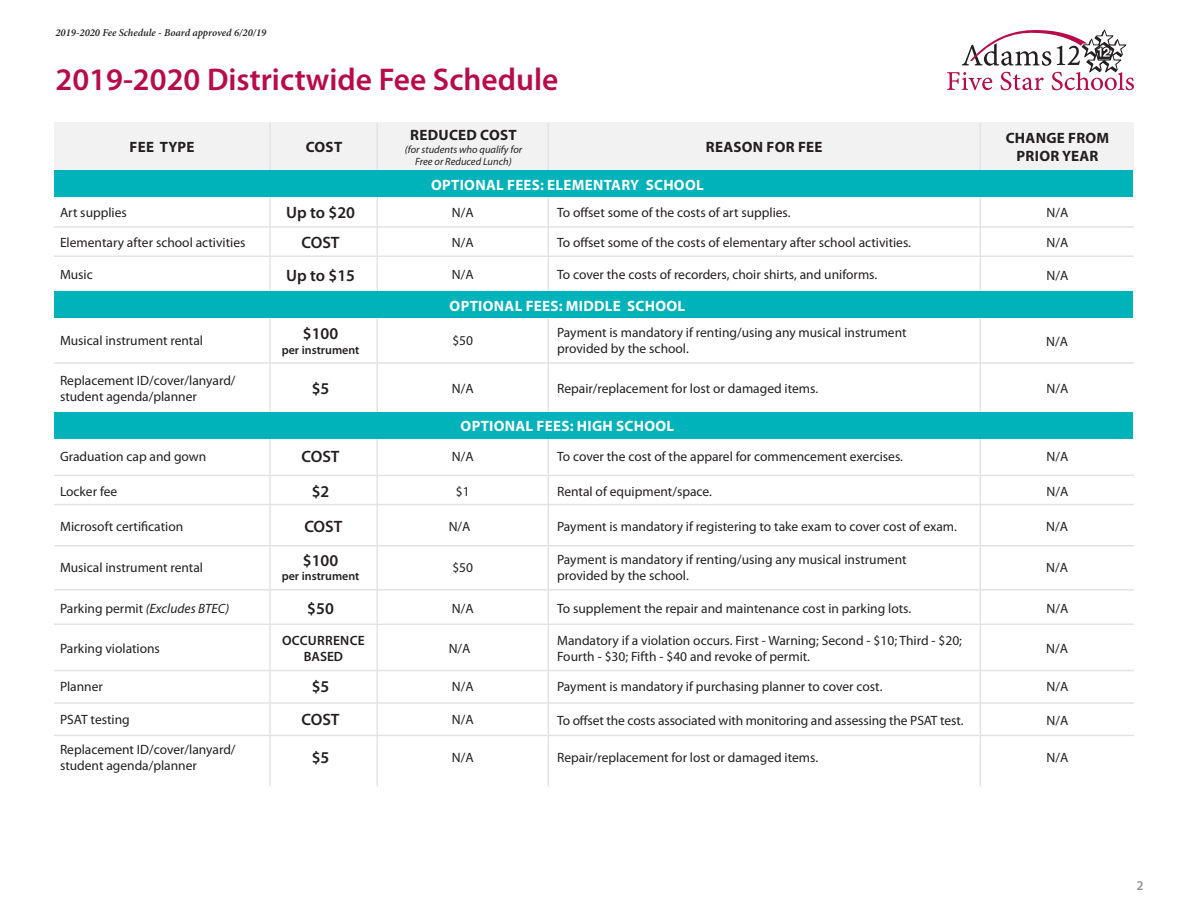
<style>
.page{position:relative;width:1188px;height:918px;background:#fff}
.page>*{position:absolute;margin:0;border:0;box-sizing:border-box;transform-origin:0 0}
.t1{font:600 31.5px "Myriad Pro";color:#b80b4a}
.t2{font:600 16.5px "Myriad Pro";color:#231f20}
.t3{font:700 15px "Myriad Pro";letter-spacing:.02em;color:#fff}
.t4{font:700 15px/18px "Myriad Pro";letter-spacing:.02em;color:#231f20;text-align:center}
.t5{font:13.5px/16.2px "Myriad Pro";color:#231f20}
.t6{font:italic 13.5px "Myriad Pro";color:#231f20}
.t7{font:600 13.5px "Myriad Pro";letter-spacing:.02em;color:#231f20}
.t8{font:600 12px "Myriad Pro";color:#231f20}
.t9{font:italic 10.5px/12.6px "Myriad Pro";color:#231f20;text-align:center}
.t10{font:italic 600 10.5px "Minion Pro";color:#231f20}
.s1{font-style:normal}
</style>
<div class="page">
<div style="left:55px;top:122px;width:1079px;height:49px;background:#f1f2f1"></div>
<hr style="left:269px;top:123px;width:2px;height:664px;background:#e2e4e2">
<hr style="left:376px;top:123px;width:2px;height:664px;background:#e2e4e2">
<hr style="left:548px;top:123px;width:1px;height:664px;background:#e2e4e2">
<hr style="left:980px;top:123px;width:1px;height:664px;background:#e2e4e2">
<svg style="left:947px;top:30px;width:187px;height:60px"></svg>
<div style="left:55px;top:292px;width:1078px;height:26px;background:#00b2b9"></div>
<div style="left:55px;top:171px;width:1078px;height:26px;background:#00b2b9"></div>
<div style="left:55px;top:412px;width:1078px;height:26px;background:#00b2b9"></div>
<hr style="left:54px;top:504px;width:1080px;height:1px;background:#e2e4e2">
<hr style="left:54px;top:255px;width:1080px;height:2px;background:#e2e4e2">
<hr style="left:54px;top:226px;width:1080px;height:2px;background:#e2e4e2">
<hr style="left:54px;top:362px;width:1080px;height:2px;background:#e2e4e2">
<hr style="left:54px;top:589px;width:1080px;height:2px;background:#e2e4e2">
<hr style="left:54px;top:475px;width:1080px;height:1px;background:#e2e4e2">
<hr style="left:54px;top:545px;width:1080px;height:2px;background:#e2e4e2">
<hr style="left:54px;top:624px;width:1080px;height:1px;background:#e2e4e2">
<hr style="left:54px;top:670px;width:1080px;height:1px;background:#e2e4e2">
<hr style="left:54px;top:735px;width:1080px;height:1px;background:#e2e4e2">
<hr style="left:54px;top:702px;width:1080px;height:2px;background:#e2e4e2">
<p class="t10" style="left:56px;top:27px;width:212px">2019-2020 Fee Schedule - Board approved 6/20/19</p>
<h1 class="t1" style="left:56px;top:62px;width:504px">2019-2020 Districtwide Fee Schedule</h1>
<p class="t4" style="left:410px;top:126px;width:108px">REDUCED COST</p>
<p class="t9" style="left:405px;top:143px;width:119px">(for students who qualify for<br>Free or Reduced Lunch)</p>
<p class="t4" style="left:129px;top:139px;width:67px">FEE TYPE</p>
<p class="t4" style="left:306px;top:139px;width:38px">COST</p>
<p class="t4" style="left:706px;top:139px;width:118px">REASON FOR FEE</p>
<p class="t4" style="left:1006px;top:130px;width:105px">CHANGE FROM<br>PRIOR YEAR</p>
<p class="t3" style="left:431px;top:177px;width:274px">OPTIONAL FEES: ELEMENTARY SCHOOL</p>
<p class="t5" style="left:60px;top:204px;width:68px">Art supplies</p>
<p class="t2" style="left:286px;top:203px;width:71px">Up to $20</p>
<p class="t5" style="left:452px;top:204px;width:23px">N/A</p>
<p class="t5" style="left:557px;top:204px;width:235px">To offset some of the costs of art supplies.</p>
<p class="t5" style="left:1047px;top:204px;width:23px">N/A</p>
<p class="t5" style="left:60px;top:234px;width:187px">Elementary after school activities</p>
<p class="t5" style="left:60px;top:267px;width:34px">Music</p>
<p class="t2" style="left:302px;top:233px;width:40px">COST</p>
<p class="t2" style="left:286px;top:266px;width:71px">Up to $15</p>
<p class="t5" style="left:452px;top:234px;width:23px">N/A</p>
<p class="t5" style="left:452px;top:267px;width:23px">N/A</p>
<p class="t5" style="left:557px;top:234px;width:355px">To offset some of the costs of elementary after school activities.</p>
<p class="t5" style="left:557px;top:267px;width:322px">To cover the costs of recorders, choir shirts, and uniforms.</p>
<p class="t5" style="left:1047px;top:234px;width:23px">N/A</p>
<p class="t5" style="left:1047px;top:267px;width:23px">N/A</p>
<p class="t3" style="left:450px;top:297px;width:237px">OPTIONAL FEES: MIDDLE SCHOOL</p>
<p class="t5" style="left:60px;top:333px;width:145px">Musical instrument rental</p>
<p class="t2" style="left:303px;top:325px;width:37px">$100</p>
<p class="t8" style="left:282px;top:343px;width:79px">per instrument</p>
<p class="t5" style="left:452px;top:333px;width:22px">$50</p>
<p class="t5" style="left:557px;top:325px;width:351px">Payment is mandatory if renting/using any musical instrument provided by the school.</p>
<p class="t5" style="left:1046px;top:333px;width:23px">N/A</p>
<p class="t5" style="left:60px;top:373px;width:177px">Replacement ID/cover/lanyard/ student agenda/planner</p>
<p class="t2" style="left:312px;top:379px;width:19px">$5</p>
<p class="t5" style="left:452px;top:381px;width:23px">N/A</p>
<p class="t5" style="left:557px;top:381px;width:263px">Repair/replacement for lost or damaged items.</p>
<p class="t5" style="left:1047px;top:381px;width:23px">N/A</p>
<p class="t3" style="left:461px;top:417px;width:215px">OPTIONAL FEES: HIGH SCHOOL</p>
<p class="t5" style="left:60px;top:448px;width:148px">Graduation cap and gown</p>
<p class="t2" style="left:302px;top:447px;width:40px">COST</p>
<p class="t5" style="left:452px;top:448px;width:23px">N/A</p>
<p class="t5" style="left:557px;top:448px;width:347px">To cover the cost of the apparel for commencement exercises.</p>
<p class="t5" style="left:1047px;top:448px;width:23px">N/A</p>
<p class="t5" style="left:60px;top:483px;width:59px">Locker fee</p>
<p class="t2" style="left:312px;top:482px;width:19px">$2</p>
<p class="t5" style="left:456px;top:483px;width:15px">$1</p>
<p class="t5" style="left:557px;top:483px;width:156px">Rental of equipment/space.</p>
<p class="t5" style="left:1047px;top:483px;width:23px">N/A</p>
<p class="t5" style="left:60px;top:518px;width:125px">Microsoft certification</p>
<p class="t2" style="left:304px;top:517px;width:40px">COST</p>
<p class="t5" style="left:449px;top:518px;width:23px">N/A</p>
<p class="t5" style="left:557px;top:518px;width:401px">Payment is mandatory if registering to take exam to cover cost of exam.</p>
<p class="t5" style="left:1046px;top:518px;width:23px">N/A</p>
<p class="t5" style="left:60px;top:560px;width:145px">Musical instrument rental</p>
<p class="t2" style="left:303px;top:551px;width:37px">$100</p>
<p class="t8" style="left:282px;top:570px;width:79px">per instrument</p>
<p class="t5" style="left:452px;top:560px;width:22px">$50</p>
<p class="t5" style="left:557px;top:552px;width:351px">Payment is mandatory if renting/using any musical instrument provided by the school.</p>
<p class="t5" style="left:1046px;top:559px;width:23px">N/A</p>
<p class="t6" style="left:60px;top:601px;width:171px"><span class="s1">Parking permit</span> (Excludes BTEC)</p>
<p class="t2" style="left:307px;top:600px;width:28px">$50</p>
<p class="t5" style="left:452px;top:601px;width:23px">N/A</p>
<p class="t5" style="left:557px;top:601px;width:356px">To supplement the repair and maintenance cost in parking lots.</p>
<p class="t5" style="left:1047px;top:601px;width:23px">N/A</p>
<p class="t5" style="left:60px;top:641px;width:102px">Parking violations</p>
<p class="t5" style="left:449px;top:641px;width:23px">N/A</p>
<p class="t5" style="left:1046px;top:641px;width:23px">N/A</p>
<p class="t5" style="left:557px;top:633px;width:406px">Mandatory if a violation occurs. First - Warning; Second - $10; Third - $20;<br>Fourth - $30; Fifth - $40 and revoke of permit.</p>
<p class="t7" style="left:282px;top:633px;width:84px">OCCURRENCE</p>
<p class="t7" style="left:304px;top:649px;width:41px">BASED</p>
<p class="t5" style="left:60px;top:679px;width:44px">Planner</p>
<p class="t5" style="left:60px;top:712px;width:71px">PSAT testing</p>
<p class="t2" style="left:312px;top:678px;width:19px">$5</p>
<p class="t2" style="left:302px;top:711px;width:40px">COST</p>
<p class="t5" style="left:557px;top:679px;width:327px">Payment is mandatory if purchasing planner to cover cost.</p>
<p class="t5" style="left:452px;top:679px;width:23px">N/A</p>
<p class="t5" style="left:1047px;top:679px;width:23px">N/A</p>
<p class="t5" style="left:557px;top:713px;width:408px">To offset the costs associated with monitoring and assessing the PSAT test.</p>
<p class="t5" style="left:1047px;top:713px;width:23px">N/A</p>
<p class="t5" style="left:452px;top:712px;width:23px">N/A</p>
<p class="t5" style="left:60px;top:741px;width:177px">Replacement ID/cover/lanyard/ student agenda/planner</p>
<p class="t2" style="left:312px;top:748px;width:19px">$5</p>
<p class="t5" style="left:452px;top:750px;width:23px">N/A</p>
<p class="t5" style="left:557px;top:750px;width:263px">Repair/replacement for lost or damaged items.</p>
<p class="t5" style="left:1047px;top:750px;width:23px">N/A</p>
<p class="t7" style="left:1136px;top:878px;width:9px">2</p>
</div>
